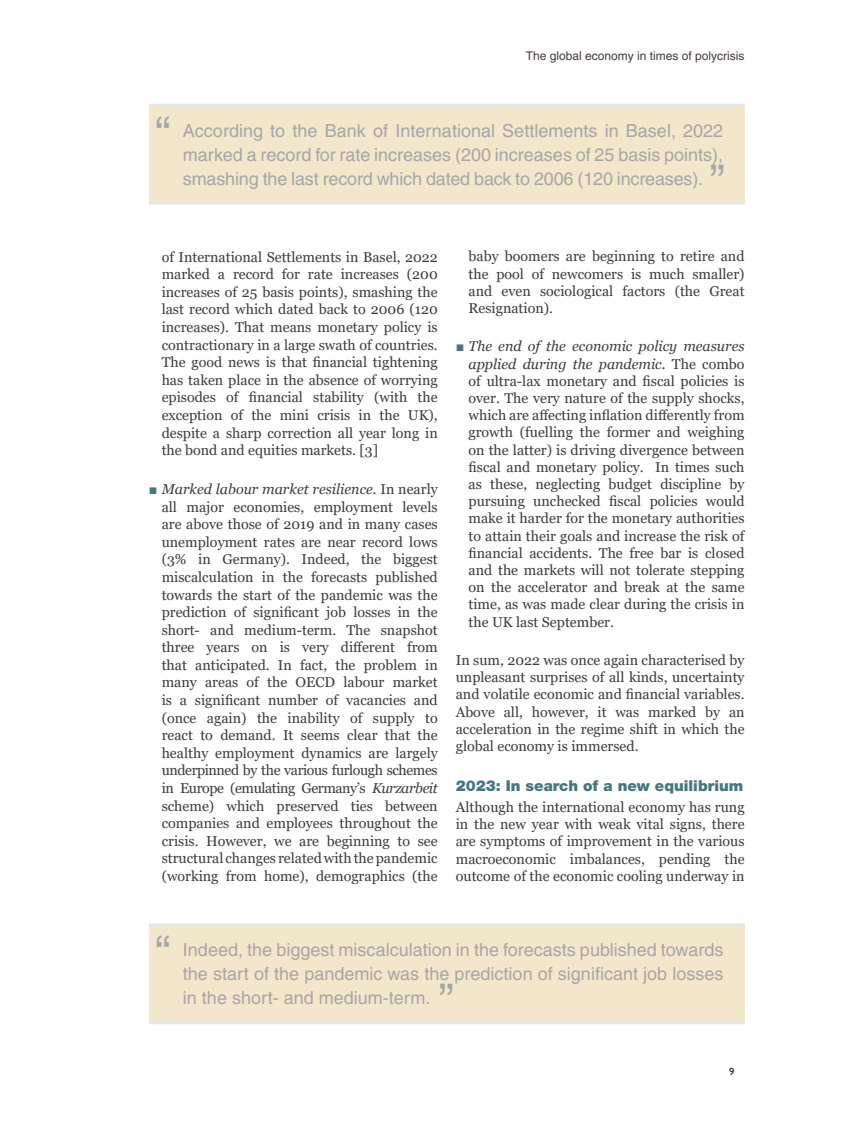
<style>
.page{position:relative;width:851px;height:1127px;background:#fff}
.page>*{position:absolute;margin:0;border:0;box-sizing:border-box;transform-origin:0 0}
.t1{font:45px "Helvetica";color:#a6a6a6}
.t2{font:18px/24px "Helvetica";letter-spacing:-.005em;color:#a6a6a6;text-align:justify}
.t3{font:900 15px "Helvetica Neue";color:#45777e}
.t4{font:14.25px/17.5px "Georgia";color:#3c3c3b;text-align:justify}
.t5{font:12px "Helvetica";color:#453a36}
.t6{font:500 10.5px "Gill Sans MT Std";color:#001d39}
.s1{font-family:"Arial";color:#45777e}
.s2{font-style:italic}
</style>
<div class="page">
<div style="left:149px;top:106px;width:595px;height:97px;background:#f3e7cb"></div>
<hr style="left:149px;top:104px;width:595px;height:3px;background:#e6e6e6">
<hr style="left:149px;top:201px;width:595px;height:3px;background:#e6e6e6">
<div style="left:149px;top:926px;width:595px;height:97px;background:#f3e7cb"></div>
<hr style="left:149px;top:923px;width:595px;height:3px;background:#e6e6e6">
<hr style="left:149px;top:1021px;width:595px;height:3px;background:#e6e6e6">
<p class="t5" style="left:525px;top:49px;width:220px">The global economy in times of polycrisis</p>
<h1 class="t1" style="left:155px;top:107px;width:16px">“</h1>
<p class="t2" style="left:183px;top:118px;width:541px">According to the Bank of International Settlements in Basel, 2022 marked a record for rate increases (200 increases of 25 basis points), smashing the last record which dated back to 2006 (120 increases).</p>
<h1 class="t1" style="left:710px;top:155px;width:16px">”</h1>
<p class="t4" style="left:162px;top:248px;width:277px">of International Settlements in Basel, 2022 marked a record for rate increases (200 increases of 25 basis points), smashing the last record which dated back to 2006 (120 increases). That means monetary policy is contractionary in a large swath of countries.<br>The good news is that financial tightening has taken place in the absence of worrying episodes of financial stability (with the exception of the mini crisis in the UK), despite a sharp correction all year long in the bond and equities markets. [3]</p>
<p class="t4" style="left:162px;top:481px;width:277px;text-indent:-13px"><span class="s1">■</span> <span class="s2">Marked labour market resilience.</span> In nearly all major economies, employment levels are above those of 2019 and in many cases unemployment rates are near record lows (3% in Germany). Indeed, the biggest miscalculation in the forecasts published towards the start of the pandemic was the prediction of significant job losses in the short- and medium-term. The snapshot three years on is very different from that anticipated. In fact, the problem in many areas of the OECD labour market is a significant number of vacancies and (once again) the inability of supply to react to demand. It seems clear that the healthy employment dynamics are largely underpinned by the various furlough schemes in Europe (emulating Germany’s <span class="s2">Kurzarbeit </span>scheme) which preserved ties between companies and employees throughout the crisis. However, we are beginning to see structural changes related with the pandemic (working from home), demographics (the</p>
<p class="t4" style="left:468px;top:248px;width:277px">baby boomers are beginning to retire and the pool of newcomers is much smaller) and even sociological factors (the Great Resignation).</p>
<p class="t4" style="left:468px;top:338px;width:277px;text-indent:-13px"><span class="s1">■</span> <span class="s2">The end of the economic policy measures applied during the pandemic.</span> The combo of ultra-lax monetary and fiscal policies is over. The very nature of the supply shocks, which are affecting inflation differently from growth (fuelling the former and weighing on the latter) is driving divergence between fiscal and monetary policy. In times such as these, neglecting budget discipline by pursuing unchecked fiscal policies would make it harder for the monetary authorities to attain their goals and increase the risk of financial accidents. The free bar is closed and the markets will not tolerate stepping on the accelerator and break at the same time, as was made clear during the crisis in the UK last September.</p>
<p class="t4" style="left:455px;top:652px;width:290px">In sum, 2022 was once again characterised by unpleasant surprises of all kinds, uncertainty and volatile economic and financial variables.<br>Above all, however, it was marked by an acceleration in the regime shift in which the global economy is immersed.</p>
<p class="t3" style="left:455px;top:776px;width:289px">2023: In search of a new equilibrium</p>
<p class="t4" style="left:455px;top:799px;width:290px">Although the international economy has rung in the new year with weak vital signs, there are symptoms of improvement in the various macroeconomic imbalances, pending the outcome of the economic cooling underway in</p>
<h1 class="t1" style="left:155px;top:926px;width:16px">“</h1>
<p class="t2" style="left:183px;top:938px;width:542px">Indeed, the biggest miscalculation in the forecasts published towards the start of the pandemic was the prediction of significant job losses in the short- and medium-term.</p>
<h1 class="t1" style="left:439px;top:974px;width:16px">”</h1>
<p class="t6" style="left:729px;top:1065px;width:7px">9</p>
</div>
